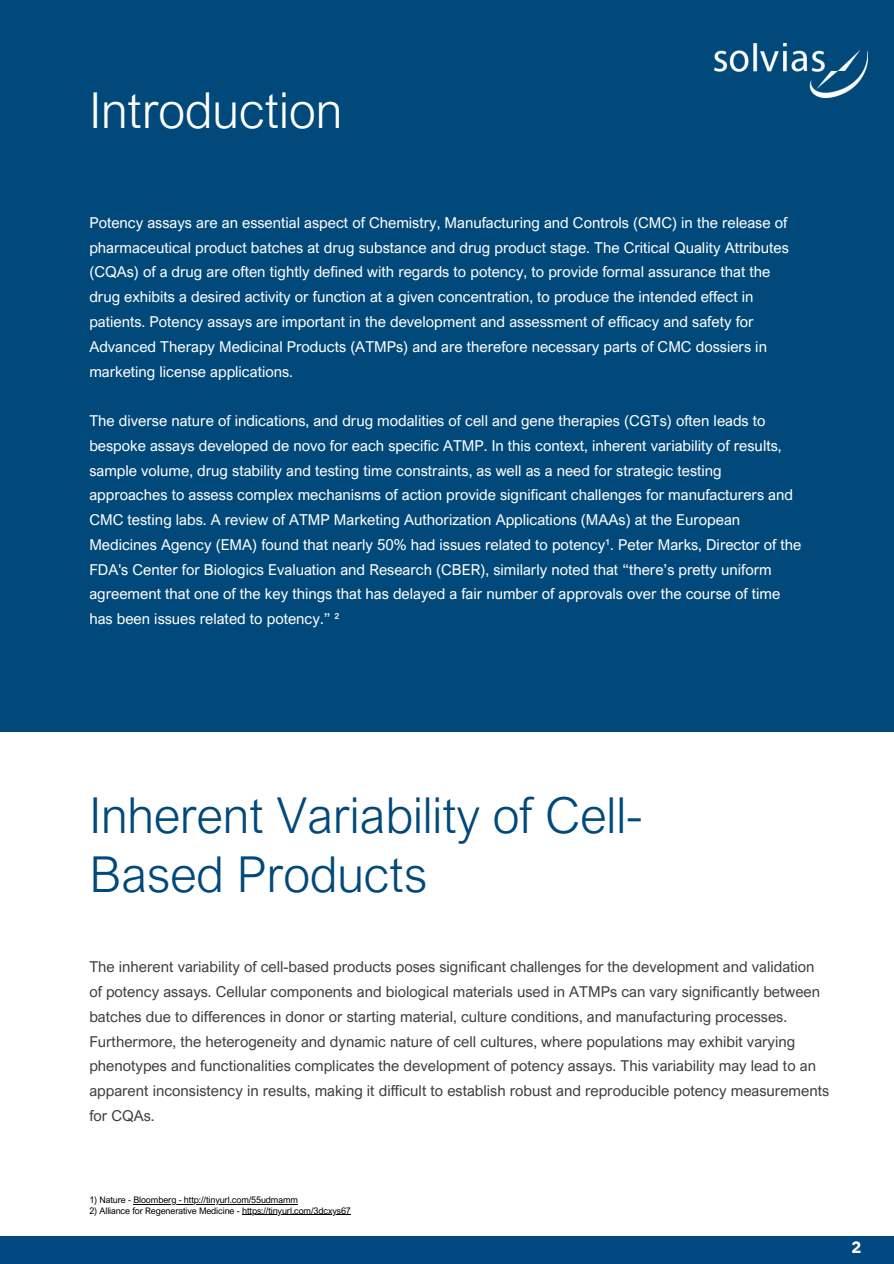
<style>
.page{position:relative;width:894px;height:1264px;background:#fff}
.page>*{position:absolute;margin:0;border:0;box-sizing:border-box;transform-origin:0 0}
.t1{font:300 49.5px/58.5px "Arial Nova";color:#00497a}
.t2{font:300 49.5px "Arial Nova";color:#fff}
.t3{font:700 16.5px "IBM Plex Sans";color:#fff}
.t4{font:15px/24.8px "Arial Nova";color:#fff}
.t5{font:15px/24.8px "Arial Nova";color:#404041}
.t6{font:9px "Arial Nova";letter-spacing:-.01em;color:#000}
</style>
<div class="page">
<div style="left:0;top:0;width:893px;height:732px;background:#00497a"></div>
<div style="left:0;top:1236px;width:893px;height:27px;background:#004981"></div>
<img style="left:714px;top:44px;width:153px;height:54px">
<hr style="left:133px;top:1203px;width:165px;height:1px;background:#000">
<hr style="left:242px;top:1214px;width:109px;height:1px;background:#000">
<h2 class="t2" style="left:89px;top:79px;width:254px">Introduction</h2>
<p class="t4" style="left:89px;top:210px;width:700px">Potency assays are an essential aspect of Chemistry, Manufacturing and Controls (CMC) in the release of pharmaceutical product batches at drug substance and drug product stage. The Critical Quality Attributes (CQAs) of a drug are often tightly defined with regards to potency, to provide formal assurance that the drug exhibits a desired activity or function at a given concentration, to produce the intended effect in patients. Potency assays are important in the development and assessment of efficacy and safety for Advanced Therapy Medicinal Products (ATMPs) and are therefore necessary parts of CMC dossiers in marketing license applications.</p>
<h2 class="t4" style="left:89px;top:408px;width:713px">The diverse nature of indications, and drug modalities of cell and gene therapies (CGTs) often leads to bespoke assays developed de novo for each specific ATMP. In this context, inherent variability of results, sample volume, drug stability and testing time constraints, as well as a need for strategic testing approaches to assess complex mechanisms of action provide significant challenges for manufacturers and CMC testing labs. A review of ATMP Marketing Authorization Applications (MAAs) at the European Medicines Agency (EMA) found that nearly 50% had issues related to potency¹. Peter Marks, Director of the FDA's Center for Biologics Evaluation and Research (CBER), similarly noted that “there’s pretty uniform agreement that one of the key things that has delayed a fair number of approvals over the course of time has been issues related to potency.” ²</h2>
<h1 class="t1" style="left:89px;top:785px;width:554px">Inherent Variability of Cell-<br>Based Products</h1>
<p class="t5" style="left:89px;top:954px;width:741px">The inherent variability of cell-based products poses significant challenges for the development and validation of potency assays. Cellular components and biological materials used in ATMPs can vary significantly between batches due to differences in donor or starting material, culture conditions, and manufacturing processes.<br>Furthermore, the heterogeneity and dynamic nature of cell cultures, where populations may exhibit varying phenotypes and functionalities complicates the development of potency assays. This variability may lead to an apparent inconsistency in results, making it difficult to establish robust and reproducible potency measurements for CQAs.</p>
<p class="t6" style="left:89px;top:1194px;width:210px">1) Nature - Bloomberg - http://tinyurl.com/55udmamm</p>
<p class="t6" style="left:89px;top:1204px;width:263px">2) Alliance for Regenerative Medicine - https://tinyurl.com/3dcxys67</p>
<h2 class="t3" style="left:851px;top:1236px;width:11px">2</h2>
</div>
